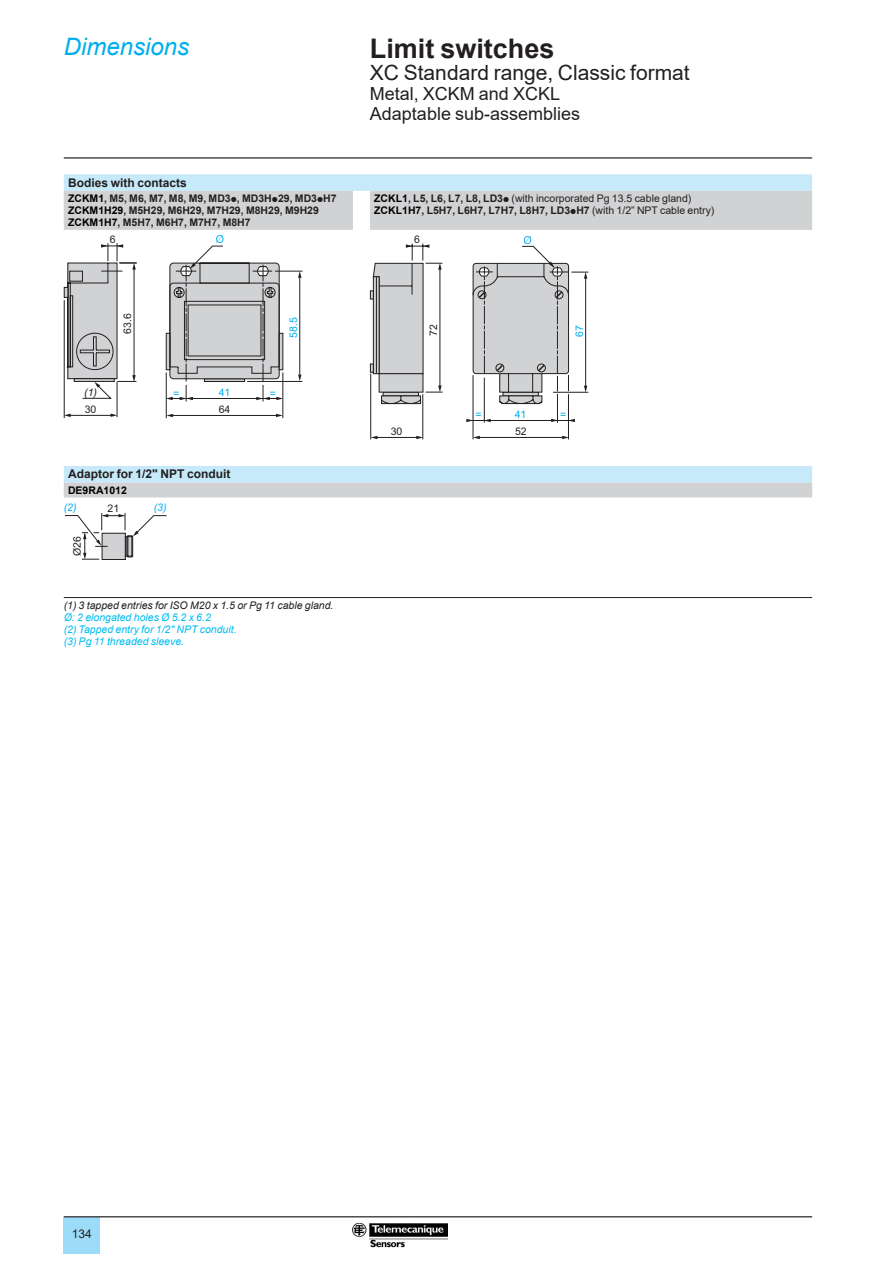
<style>
.page{position:relative;width:893px;height:1263px;background:#fff}
.page>*{position:absolute;margin:0;border:0;box-sizing:border-box;transform-origin:0 0}
._0_TitleLev1Fwd{font:700 27px "Arial";color:#231f20}
._0_Topic{font:italic 24px "Arial";color:#00aeef}
._0_TitleLev3{font:21px "Arial";color:#231f20}
._0_TitleLev3Fwd{font:18px "Arial";color:#231f20}
.Cell_Section_3__8{font:700 12px "Arial";color:#231f20}
.t1{font:12px "Arial";color:#231f20}
.Cell_Section_4__7{font:10.5px/12px "Arial";color:#231f20}
.Cell_Section_4__7-2{font:700 10.5px/12px "Arial";color:#231f20}
._1_Note_2{font:italic 10.5px "Arial";color:#01bdf2}
._1_Note_1{font:italic 10.5px "Arial";color:#231f20}
._1_Legend__7{font:italic 10.5px "Arial";color:#01bdf2}
.t2{font:10.5px/16.6px "Arial";color:#00aeef}
.Cell_Section_4__7-3{font:700 10.5px "Arial";color:#000}
.t3{font:italic 10.5px "Arial";color:#00aeef}
.s1{color:#000}
.s2{font-family:"Graph Schneider"}
.s3{font-weight:700;color:#000}
.s4{font-weight:700}
.s5{font-family:"Graph Schneider";font-weight:700}
.s6{color:#231f20}
</style>
<div class="page">
<hr style="left:64px;top:157px;width:748px;height:2px;background:#231f20">
<div style="left:64px;top:1217px;width:36px;height:37px;background:#9cdcf8"></div>
<hr style="left:64px;top:1216px;width:748px;height:1px;background:#231f20">
<img style="left:353px;top:1223px;width:94px;height:25px">
<div style="left:64px;top:174px;width:748px;height:17px;background:#c6eafa"></div>
<svg style="left:64px;top:191px;width:748px;height:306px"></svg>
<hr style="left:64px;top:597px;width:289px;height:1px;background:#231f20">
<svg style="left:353px;top:597px;width:17px;height:1px"></svg>
<hr style="left:370px;top:597px;width:442px;height:1px;background:#231f20">
<hr style="left:64px;top:300px;width:1px;height:118px;background:#231f20">
<hr style="left:69px;top:415px;width:44px;height:1px;background:#231f20">
<hr style="left:117px;top:382px;width:1px;height:35px;background:#231f20">
<svg style="left:111px;top:413px;width:6px;height:4px"></svg>
<div style="left:64px;top:287px;width:4px;height:11px;border:1px solid #231f20"></div>
<svg style="left:64px;top:414px;width:7px;height:3px"></svg>
<svg style="left:67px;top:243px;width:70px;height:156px"></svg>
<hr style="left:166px;top:372px;width:1px;height:46px;background:#231f20">
<hr style="left:283px;top:372px;width:1px;height:46px;background:#231f20">
<hr style="left:171px;top:415px;width:108px;height:1px;background:#231f20">
<svg style="left:167px;top:414px;width:6px;height:3px"></svg>
<svg style="left:276px;top:414px;width:6px;height:3px"></svg>
<svg style="left:166px;top:235px;width:137px;height:166px"></svg>
<hr style="left:473px;top:375px;width:1px;height:64px;background:#231f20">
<hr style="left:568px;top:394px;width:1px;height:45px;background:#231f20">
<hr style="left:477px;top:437px;width:87px;height:1px;background:#231f20">
<svg style="left:473px;top:436px;width:7px;height:3px"></svg>
<svg style="left:562px;top:436px;width:6px;height:3px"></svg>
<svg style="left:466px;top:236px;width:122px;height:187px"></svg>
<hr style="left:440px;top:267px;width:1px;height:121px;background:#231f20">
<hr style="left:370px;top:374px;width:1px;height:65px;background:#231f20">
<hr style="left:423px;top:394px;width:1px;height:45px;background:#231f20">
<hr style="left:375px;top:437px;width:45px;height:1px;background:#231f20">
<svg style="left:371px;top:436px;width:6px;height:3px"></svg>
<svg style="left:416px;top:436px;width:7px;height:3px"></svg>
<div style="left:379px;top:373px;width:44px;height:20px;background:#d1d2d4"></div>
<svg style="left:380px;top:385px;width:63px;height:19px"></svg>
<svg style="left:370px;top:244px;width:72px;height:131px"></svg>
<hr style="left:376px;top:277px;width:1px;height:97px;background:#231f20">
<svg style="left:64px;top:513px;width:103px;height:47px"></svg>
<p class="_0_Topic" style="left:64px;top:31px;width:127px">Dimensions</p>
<p class="_0_TitleLev1Fwd" style="left:370px;top:29px;width:186px">Limit switches</p>
<p class="_0_TitleLev3" style="left:370px;top:58px;width:321px">XC Standard range, Classic format</p>
<p class="_0_TitleLev3Fwd" style="left:370px;top:81px;width:192px">Metal, XCKM and XCKL</p>
<p class="_0_TitleLev3Fwd" style="left:370px;top:101px;width:212px">Adaptable sub-assemblies</p>
<p class="Cell_Section_3__8" style="left:68px;top:174px;width:120px">Bodies with contacts</p>
<p class="Cell_Section_4__7-2" style="left:68px;top:193px;width:270px"><span class="s1">ZCKM1</span>, M5, M6, M7, M8, M9, MD3<span class="s2">p</span>, MD3H<span class="s2">p</span>29, MD3<span class="s2">p</span>H7<br><span class="s1">ZCKM1H29</span>, M5H29, M6H29, M7H29, M8H29, M9H29<br><span class="s1">ZCKM1H7</span>, M5H7, M6H7, M7H7, M8H7</p>
<p class="Cell_Section_4__7" style="left:374px;top:192px;width:342px"><span class="s3">ZCKL1</span><span class="s4">, L5, L6, L7, L8, LD3</span><span class="s5">p</span> (with incorporated Pg 13.5 cable gland)<br><span class="s3">ZCKL1H7</span><span class="s4">, L5H7, L6H7, L7H7, L8H7, LD3</span><span class="s5">p</span><span class="s4">H7</span> (with 1/2” NPT cable entry)</p>
<p class="Cell_Section_4__7" style="left:110px;top:233px;width:7px">6</p>
<p class="Cell_Section_4__7" style="left:121px;top:334px;width:22px;rotate:-90deg">63.6</p>
<p class="t2" style="left:285px;top:338px;width:22px;rotate:-90deg">58.5</p>
<p class="_1_Note_1" style="left:84px;top:385px;width:14px">(1)</p>
<p class="t2" style="left:219px;top:384px;width:13px">41<br><span class="s6">64</span></p>
<p class="t2" style="left:173px;top:385px;width:8px">=</p>
<p class="t2" style="left:270px;top:385px;width:8px">=</p>
<p class="Cell_Section_4__7" style="left:85px;top:403px;width:13px">30</p>
<p class="Cell_Section_3__8" style="left:68px;top:466px;width:164px">Adaptor for 1/2" NPT conduit</p>
<p class="Cell_Section_4__7-3" style="left:68px;top:483px;width:60px">DE9RA1012</p>
<p class="t3" style="left:64px;top:501px;width:14px">(2)</p>
<p class="Cell_Section_4__7" style="left:108px;top:502px;width:13px">21</p>
<p class="t3" style="left:154px;top:500px;width:14px">(3)</p>
<p class="Cell_Section_4__7" style="left:71px;top:556px;width:21px;rotate:-90deg">Ø26</p>
<p class="_1_Note_1" style="left:64px;top:598px;width:270px">(1) 3 tapped entries for ISO M20 x 1. 5 or Pg 11 cable gland.</p>
<p class="_1_Legend__7" style="left:64px;top:610px;width:149px">Ø: 2 elongated holes Ø 5. 2 x 6. 2</p>
<p class="_1_Note_2" style="left:64px;top:622px;width:173px">(2) Tapped entry for 1/2" NPT conduit.</p>
<p class="_1_Note_2" style="left:64px;top:634px;width:120px">(3) Pg 11 threaded sleeve.</p>
<p class="Cell_Section_4__7" style="left:414px;top:233px;width:7px">6</p>
<p class="Cell_Section_4__7" style="left:428px;top:336px;width:13px;rotate:-90deg">72</p>
<p class="Cell_Section_4__7" style="left:391px;top:425px;width:13px">30</p>
<p class="t2" style="left:571px;top:337px;width:13px;rotate:-90deg">67</p>
<p class="t2" style="left:515px;top:406px;width:13px">41</p>
<p class="t2" style="left:475px;top:406px;width:8px">=</p>
<p class="t2" style="left:560px;top:406px;width:8px">=</p>
<p class="Cell_Section_4__7" style="left:515px;top:425px;width:13px">52</p>
<p class="t1" style="left:72px;top:1225px;width:22px">134</p>
</div>
